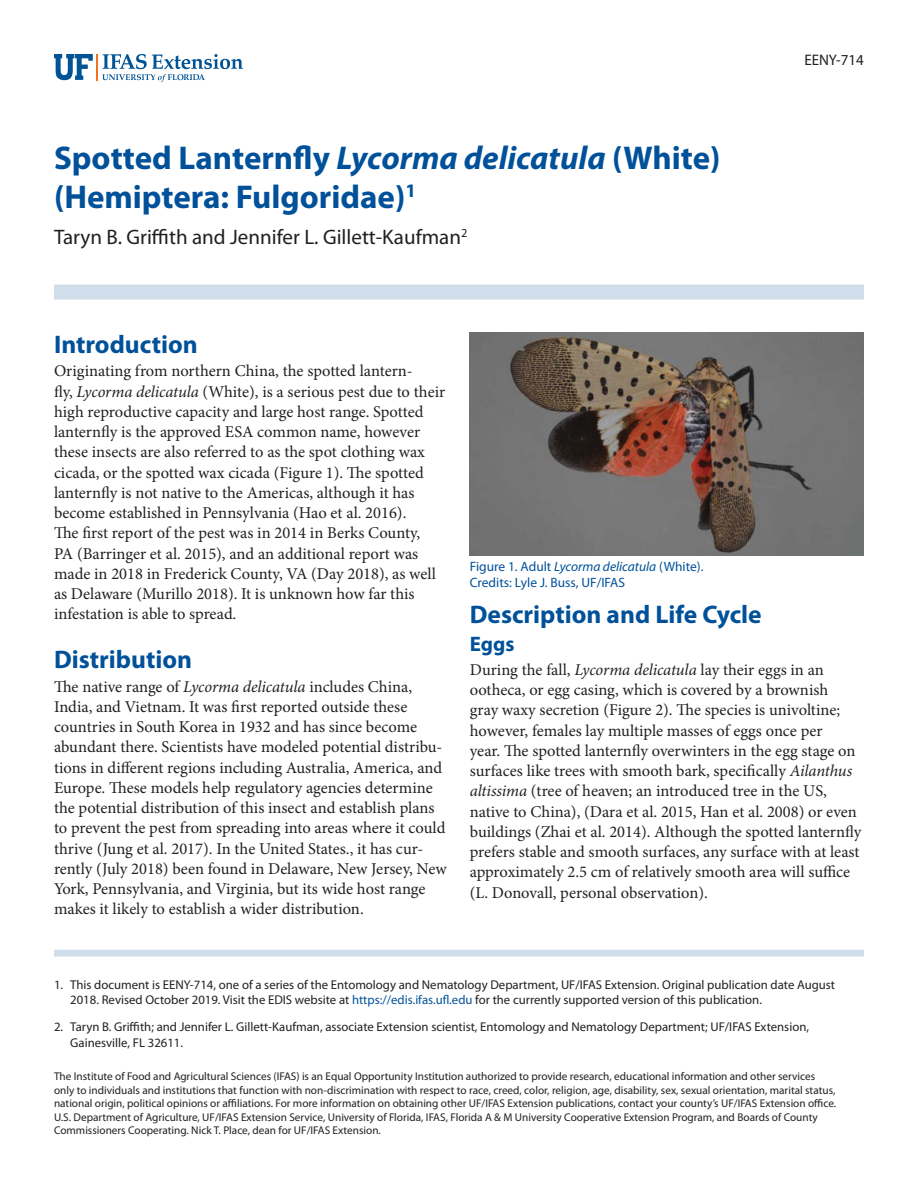
<style>
.page{position:relative;width:918px;height:1188px;background:#fff}
.page>*{position:absolute;margin:0;border:0;box-sizing:border-box;transform-origin:0 0}
.TitleRegular{font:700 33px/39.6px "Myriad Pro";color:#01519a}
.SectionHeading0{font:700 25.5px "Myriad Pro";color:#01519a}
.Author{font:21px "Myriad Pro";color:#231f20}
.SectionHeading1{font:700 21px "Myriad Pro";color:#01519a}
.Paragraph{font:16.5px/20.2px "Minion Pro";color:#231f20}
.PubNumber{font:15.3px "Myriad Pro";color:#231f20}
.FigureCaption{font:13.5px "Myriad Pro";color:#01519a}
.t1{font:12.75px/15.3px "Myriad Pro";color:#231f20}
.Disclaimer{font:11.25px/13.5px "Myriad Pro";color:#231f20}
.s1{font-style:italic}
.s2{color:#01519a}
</style>
<div class="page">
<svg style="left:54px;top:54px;width:189px;height:28px"></svg>
<div style="left:54px;top:285px;width:810px;height:15px;background:#d0deeb"></div>
<div style="left:54px;top:950px;width:810px;height:7px;background:#d0deeb"></div>
<img style="left:470px;top:333px;width:394px;height:222px">
<p class="TitleRegular" style="left:54px;top:137px;width:668px">Spotted Lanternfly <span class="s1">Lycorma delicatula</span> (White) (Hemiptera: Fulgoridae)<sup>1</sup></p>
<p class="Author" style="left:54px;top:224px;width:415px">Taryn B. Griffith and Jennifer L. Gillett-Kaufman<sup>2</sup></p>
<p class="PubNumber" style="left:804px;top:51px;width:61px">EENY-714</p>
<p class="SectionHeading0" style="left:54px;top:328px;width:145px">Introduction</p>
<p class="Paragraph" style="left:54px;top:361px;width:393px">Originating from northern China, the spotted lantern-<br>fly, <span class="s1">Lycorma delicatula</span> (White), is a serious pest due to their high reproductive capacity and large host range. Spotted lanternfly is the approved ESA common name, however these insects are also referred to as the spot clothing wax cicada, or the spotted wax cicada (Figure 1). The spotted lanternfly is not native to the Americas, although it has become established in Pennsylvania (Hao et al. 2016).<br>The first report of the pest was in 2014 in Berks County,<br>PA (Barringer et al. 2015), and an additional report was made in 2018 in Frederick County, VA (Day 2018), as well as Delaware (Murillo 2018). It is unknown how far this infestation is able to spread.</p>
<p class="SectionHeading0" style="left:54px;top:643px;width:140px">Distribution</p>
<p class="Paragraph" style="left:54px;top:676px;width:394px">The native range of <span class="s1">Lycorma delicatula</span> includes China, India, and Vietnam. It was first reported outside these countries in South Korea in 1932 and has since become abundant there. Scientists have modeled potential distribu&shy;tions in different regions including Australia, America, and Europe. These models help regulatory agencies determine the potential distribution of this insect and establish plans to prevent the pest from spreading into areas where it could thrive (Jung et al. 2017). In the United States., it has cur&shy;rently (July 2018) been found in Delaware, New Jersey, New York, Pennsylvania, and Virginia, but its wide host range makes it likely to establish a wider distribution.</p>
<p class="FigureCaption" style="left:470px;top:558px;width:235px">Figure 1. Adult <span class="s1">Lycorma delicatula</span> (White).</p>
<p class="FigureCaption" style="left:470px;top:574px;width:157px">Credits: Lyle J. Buss, UF/IFAS</p>
<p class="SectionHeading0" style="left:470px;top:598px;width:293px">Description and Life Cycle</p>
<p class="SectionHeading1" style="left:470px;top:631px;width:46px">Eggs</p>
<p class="Paragraph" style="left:470px;top:659px;width:393px">During the fall, <span class="s1">Lycorma delicatula</span> lay their eggs in an ootheca, or egg casing, which is covered by a brownish<br>gray waxy secretion (Figure 2). The species is univoltine; however, females lay multiple masses of eggs once per<br>year. The spotted lanternfly overwinters in the egg stage on surfaces like trees with smooth bark, specifically <span class="s1">Ailanthus altissima</span> (tree of heaven; an introduced tree in the US, native to China), (Dara et al. 2015, Han et al. 2008) or even buildings (Zhai et al. 2014). Although the spotted lanternfly prefers stable and smooth surfaces, any surface with at least approximately 2.5 cm of relatively smooth area will suffice (L. Donovall, personal observation).</p>
<p class="t1" style="left:70px;top:977px;width:766px;text-indent:-16px">1. This document is EENY-714, one of a series of the Entomology and Nematology Department, UF/IFAS Extension. Original publication date August<br>2018. Revised October 2019. Visit the EDIS website at <span class="s2">https://edis.ifas.ufl.edu</span> for the currently supported version of this publication.</p>
<p class="t1" style="left:70px;top:1019px;width:740px;text-indent:-16px">2. Taryn B. Griffith; and Jennifer L. Gillett-Kaufman, associate Extension scientist, Entomology and Nematology Department; UF/IFAS Extension,<br>Gainesville, FL 32611.</p>
<p class="Disclaimer" style="left:54px;top:1069px;width:784px">The Institute of Food and Agricultural Sciences (IFAS) is an Equal Opportunity Institution authorized to provide research, educational information and other services only to individuals and institutions that function with non-discrimination with respect to race, creed, color, religion, age, disability, sex, sexual orientation, marital status, national origin, political opinions or affiliations. For more information on obtaining other UF/IFAS Extension publications, contact your county’s UF/IFAS Extension office.<br>U.S. Department of Agriculture, UF/IFAS Extension Service, University of Florida, IFAS, Florida A &amp; M University Cooperative Extension Program, and Boards of County Commissioners Cooperating. Nick T. Place, dean for UF/IFAS Extension.</p>
</div>
